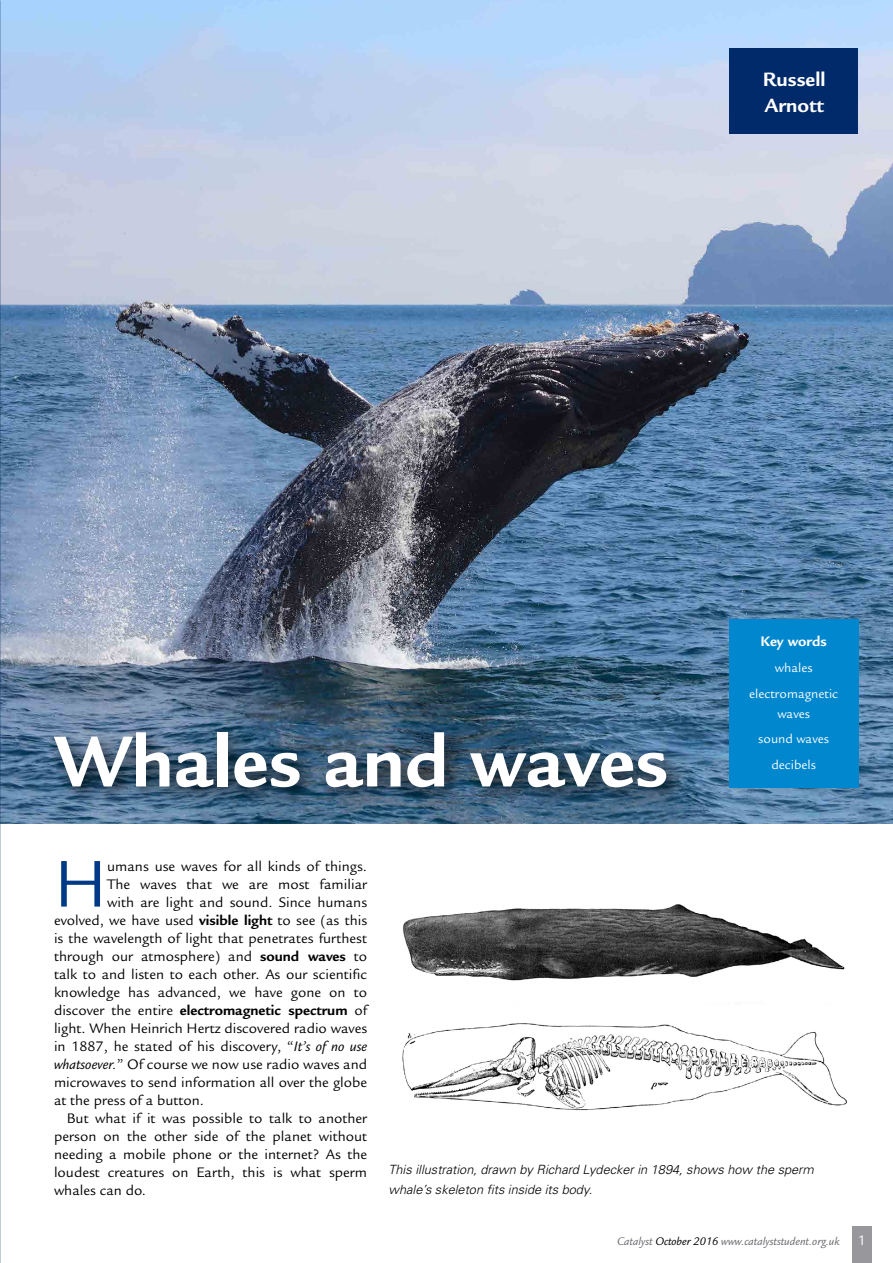
<style>
.page{position:relative;width:893px;height:1263px;background:#fff}
.page>*{position:absolute;margin:0;border:0;box-sizing:border-box;transform-origin:0 0}
.t1{font:700 78.6px "Legacy Sans";color:#fff}
.t2{font:71.85px "Legacy Sans";color:#003a87}
.t3{font:700 21px/25.5px "Legacy Sans";color:#fff}
.t4{font:15px "Legacy Sans";color:#000}
.t5{font:700 15px "Legacy Sans";color:#000}
.t6{font:700 15px "Legacy Sans";color:#fff}
.t7{font:13.5px/26px "Legacy Sans";color:#fff;text-align:center}
.t8{font:italic 300 12.75px/19.5px "Univers";color:#000}
.t9{font:italic 12px "Legacy Sans";color:#68676c}
.s1{font-weight:700}
.s2{font-weight:400}
.s3{font-style:italic}
.s4{color:#000}
.s5{font-style:normal;font-size:15px;color:#fff}
</style>
<div class="page">
<div style="left:852px;top:1226px;width:20px;height:37px;background:#98989c"></div>
<img style="left:0;top:0;width:893px;height:823px">
<div style="left:729px;top:619px;width:130px;height:168px;background:#0087cd"></div>
<div style="left:729px;top:49px;width:129px;height:85px;background:#002a69"></div>
<div style="left:46px;top:723px;width:642px;height:86px;background:#000;opacity:.75"></div>
<img style="left:402px;top:904px;width:445px;height:207px">
<p class="t3" style="left:763px;top:67px;width:64px">Russell<br>Arnott</p>
<p class="t1" style="left:55px;top:716px;width:615px">Whales and waves</p>
<p class="t6" style="left:761px;top:633px;width:68px">Key words</p>
<p class="t7" style="left:749px;top:655px;width:91px">whales electromagnetic</p>
<p class="t7" style="left:758px;top:700px;width:72px">waves<br>sound waves decibels</p>
<p class="t2" style="left:54px;top:843px;width:55px">H</p>
<p class="t4" style="left:107px;top:857px;width:261px">umans use waves for all kinds of things.</p>
<p class="t4" style="left:107px;top:875px;width:261px">The waves that we are most familiar</p>
<p class="t4" style="left:107px;top:893px;width:261px">with are light and sound. Since humans</p>
<p class="t4" style="left:54px;top:911px;width:315px">evolved, we have used <span class="s1">visible light</span> to see (as this</p>
<p class="t4" style="left:54px;top:929px;width:315px">is the wavelength of light that penetrates furthest</p>
<p class="t4" style="left:54px;top:947px;width:315px">through our atmosphere) and <span class="s1">sound waves</span> to</p>
<p class="t4" style="left:54px;top:965px;width:315px">talk to and listen to each other. As our scientific</p>
<p class="t4" style="left:54px;top:983px;width:315px">knowledge has advanced, we have gone on to</p>
<p class="t5" style="left:54px;top:1001px;width:315px"><span class="s2">discover the entire</span> electromagnetic spectrum <span class="s2">of</span></p>
<p class="t4" style="left:54px;top:1019px;width:315px">light. When Heinrich Hertz discovered radio waves</p>
<p class="t4" style="left:54px;top:1037px;width:315px">in 1887, he stated of his discovery, “<span class="s3">It’s of no use</span></p>
<p class="t4" style="left:54px;top:1055px;width:315px"><span class="s3">whatsoever.</span>” Of course we now use radio waves and</p>
<p class="t4" style="left:54px;top:1073px;width:315px">microwaves to send information all over the globe</p>
<p class="t4" style="left:54px;top:1091px;width:151px">at the press of a button.</p>
<p class="t4" style="left:67px;top:1109px;width:302px">But what if it was possible to talk to another</p>
<p class="t4" style="left:54px;top:1127px;width:315px">person on the other side of the planet without</p>
<p class="t4" style="left:54px;top:1145px;width:315px">needing a mobile phone or the internet? As the</p>
<p class="t4" style="left:54px;top:1163px;width:315px">loudest creatures on Earth, this is what sperm</p>
<p class="t4" style="left:54px;top:1181px;width:94px">whales can do.</p>
<p class="t8" style="left:388px;top:1159px;width:427px">This illustration, drawn by Richard Lydecker in 1894, shows how the sperm whale’s skeleton fits inside its body.</p>
<p class="t9" style="left:617px;top:1235px;width:250px">Catalyst <span class="s4">October 2016</span> www.catalyststudent.org.uk <span class="s5">1</span></p>
</div>
